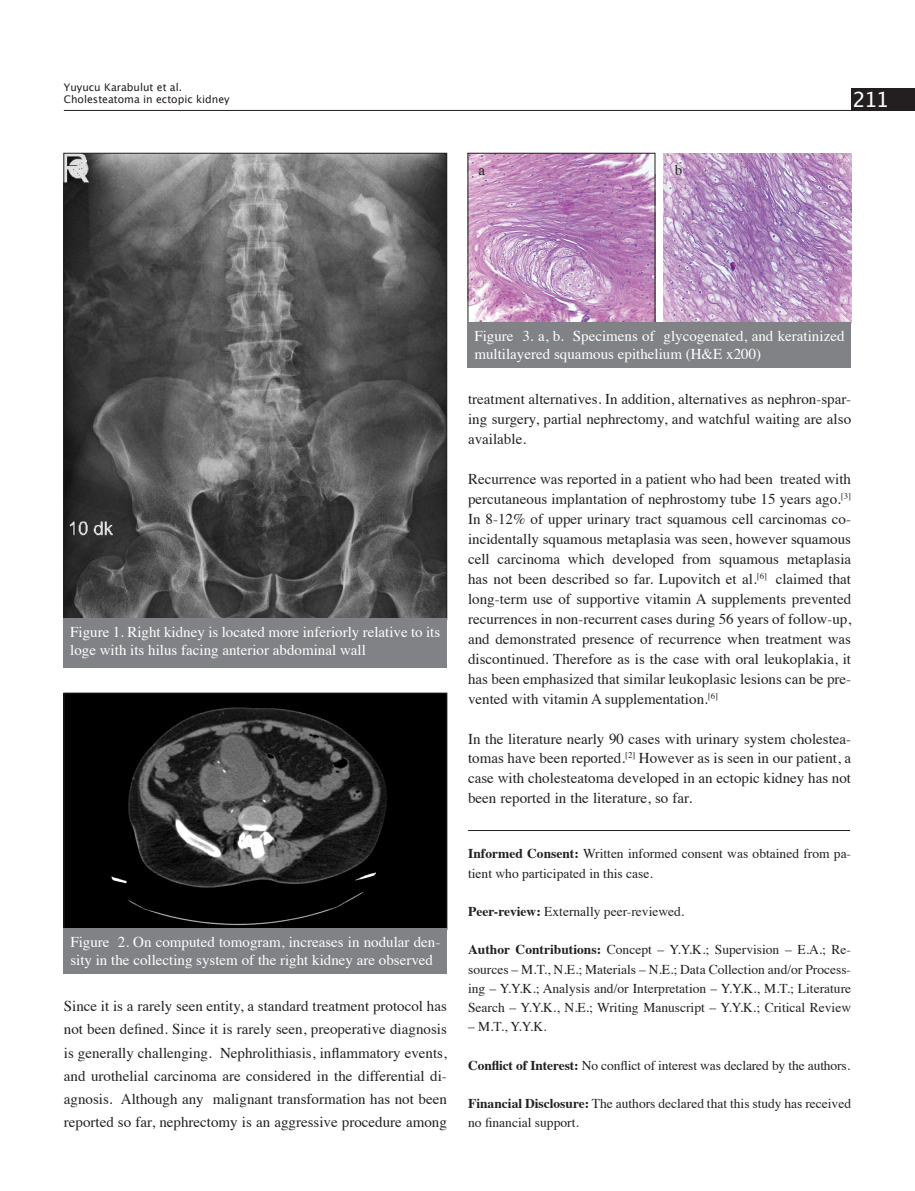
<style>
.page{position:relative;width:915px;height:1191px;background:#fff}
.page>*{position:absolute;margin:0;border:0;box-sizing:border-box;transform-origin:0 0}
.zz_Uroloji_running{font:21px "Lucida Grande";color:#fff}
.t1{font:15px/20px "Times";color:#231f20;text-align:justify}
.t2{font:15px/18px "Times";color:#fff}
.t3{font:13.5px/19.2px "Times";color:#231f20}
.t4{font:10.5px "Lucida Grande";color:#231f20}
.s1{font-weight:700}
</style>
<div class="page">
<hr style="left:468px;top:830px;width:381px;height:1px;background:#231f20">
<img style="left:66px;top:155px;width:378px;height:463px">
<div style="left:64px;top:618px;width:382px;height:50px;background:#808285"></div>
<img style="left:66px;top:695px;width:379px;height:232px">
<div style="left:64px;top:693px;width:383px;height:236px;border:1px solid #231f20"></div>
<div style="left:64px;top:928px;width:383px;height:45px;background:#808285"></div>
<img style="left:469px;top:155px;width:184px;height:166px">
<div style="left:467px;top:153px;width:188px;height:170px;border:1px solid #231f20"></div>
<img style="left:663px;top:153px;width:187px;height:169px">
<div style="left:468px;top:322px;width:382px;height:46px;background:#808285"></div>
<hr style="left:64px;top:110px;width:786px;height:1px;background:#231f20">
<div style="left:850px;top:88px;width:64px;height:23px;background:#231f20"></div>
<p class="t4" style="left:64px;top:81px;width:120px">Yuyucu Karabulut et al.</p>
<p class="t4" style="left:64px;top:94px;width:167px">Cholesteatoma in ectopic kidney</p>
<p class="t1" style="left:478px;top:159px;width:8px">a</p>
<p class="t1" style="left:674px;top:159px;width:9px">b</p>
<p class="zz_Uroloji_running" style="left:852px;top:88px;width:38px">211</p>
<p class="t2" style="left:70px;top:622px;width:371px">Figure 1. Right kidney is located more inferiorly relative to its loge with its hilus facing anterior abdominal wall</p>
<p class="t2" style="left:70px;top:931px;width:371px">Figure 2. On computed tomogram, increases in nodular den&shy;sity in the collecting system of the right kidney are observed</p>
<p class="t1" style="left:64px;top:993px;width:384px;line-height:23.2px">Since it is a rarely seen entity, a standard treatment protocol has not been defined. Since it is rarely seen, preoperative diagnosis is generally challenging. Nephrolithiasis, inflammatory events, and urothelial carcinoma are considered in the differential di&shy;agnosis. Although any malignant transformation has not been reported so far, nephrectomy is an aggressive procedure among</p>
<p class="t2" style="left:474px;top:325px;width:371px">Figure 3. a, b. Specimens of glycogenated, and keratinized multilayered squamous epithelium (H&amp;E x200)</p>
<p class="t1" style="left:468px;top:388px;width:384px">treatment alternatives. In addition, alternatives as nephron-spar&shy;ing surgery, partial nephrectomy, and watchful waiting are also available.</p>
<p class="t1" style="left:468px;top:468px;width:384px">Recurrence was reported in a patient who had been treated with percutaneous implantation of nephrostomy tube 15 years ago.<sup>[3] </sup>In 8-12% of upper urinary tract squamous cell carcinomas co&shy;incidentally squamous metaplasia was seen, however squamous cell carcinoma which developed from squamous metaplasia has not been described so far. Lupovitch et al.<sup>[6]</sup> claimed that long-term use of supportive vitamin A supplements prevented recurrences in non-recurrent cases during 56 years of follow-up, and demonstrated presence of recurrence when treatment was discontinued. Therefore as is the case with oral leukoplakia, it has been emphasized that similar leukoplasic lesions can be pre&shy;vented with vitamin A supplementation.<sup>[6]</sup></p>
<p class="t1" style="left:468px;top:727px;width:384px">In the literature nearly 90 cases with urinary system cholestea&shy;tomas have been reported.<sup>[2]</sup> However as is seen in our patient, a case with cholesteatoma developed in an ectopic kidney has not been reported in the literature, so far.</p>
<p class="t3" style="left:468px;top:843px;width:384px"><span class="s1">Informed Consent:</span> Written informed consent was obtained from pa&shy;tient who participated in this case.</p>
<p class="t3" style="left:468px;top:900px;width:217px"><span class="s1">Peer-review:</span> Externally peer-reviewed.</p>
<p class="t3" style="left:468px;top:939px;width:384px;text-align:justify"><span class="s1">Author Contributions:</span> Concept – Y.Y.K.; Supervision – E.A.; Re&shy;sources – M.T., N.E.; Materials – N.E.; Data Collection and/or Process&shy;ing – Y.Y.K.; Analysis and/or Interpretation – Y.Y.K., M.T.; Literature Search – Y.Y.K., N.E.; Writing Manuscript – Y.Y.K.; Critical Review</p>
<p class="t3" style="left:468px;top:1016px;width:80px">– M.T., Y.Y.K.</p>
<p class="t3" style="left:468px;top:1054px;width:383px"><span class="s1">Conflict of Interest:</span> No conflict of interest was declared by the authors.</p>
<p class="t3" style="left:468px;top:1092px;width:384px"><span class="s1">Financial Disclosure:</span> The authors declared that this study has received no financial support.</p>
</div>
